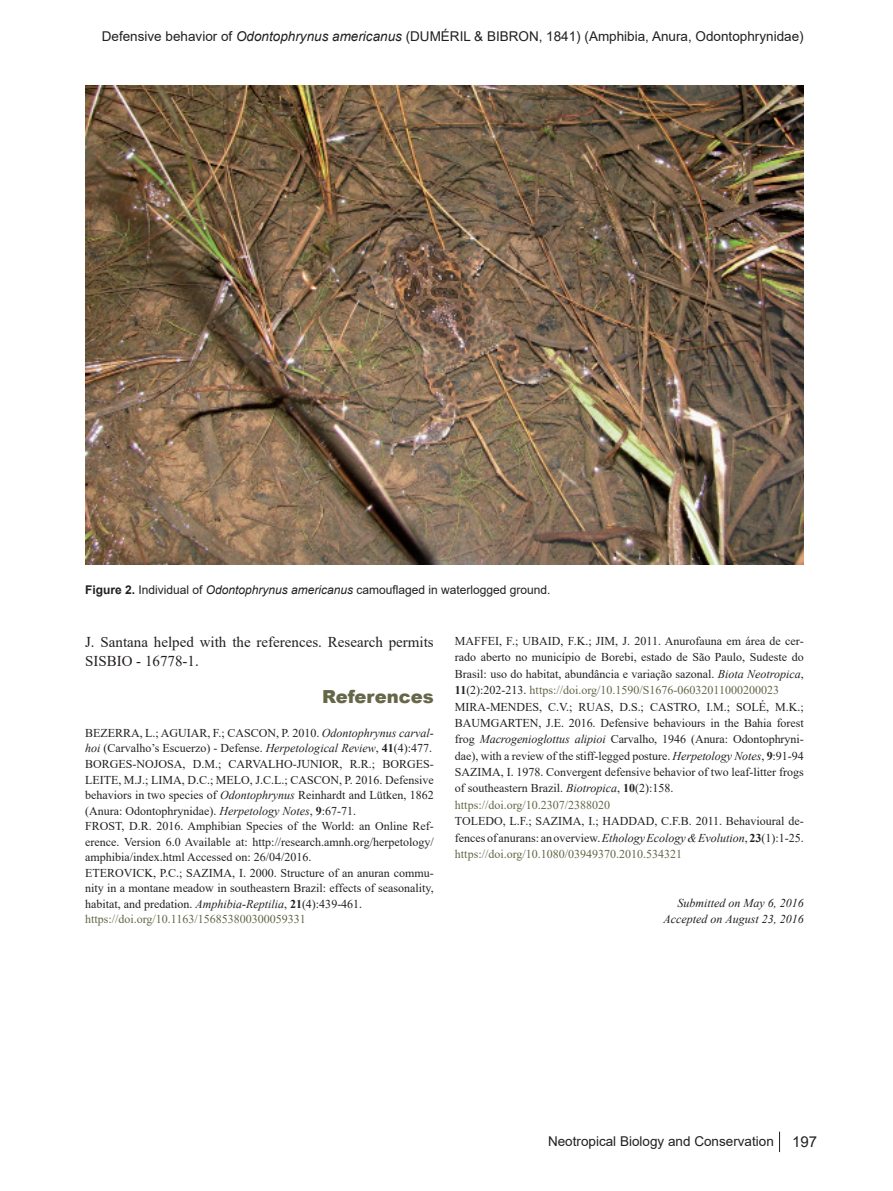
<style>
.page{position:relative;width:893px;height:1191px;background:#fff}
.page>*{position:absolute;margin:0;border:0;box-sizing:border-box;transform-origin:0 0}
.t1{font:900 18px "Arial";color:#666649}
.t2{font:15px/18.6px "Times New Roman";color:#231f20}
.t3{font:13.5px "Arial";color:#231f20}
.t4{font:12px/15.6px "Times New Roman";color:#231f20}
.t5{font:12px "Arial";color:#231f20}
.t6{font:italic 12px/16.4px "Times New Roman";color:#231f20;text-align:right}
.s1{font-style:italic}
.s2{font-weight:700}
.s3{color:#666649}
.s4{font-size:15px}
</style>
<div class="page">
<svg style="left:779px;top:1131px;width:1px;height:21px"></svg>
<img style="left:85px;top:85px;width:719px;height:479px">
<p class="t3" style="left:102px;top:27px;width:703px">Defensive behavior of <span class="s1">Odontophrynus americanus</span> (DUMÉRIL &amp; BIBRON, 1841) (Amphibia, Anura, Odontophrynidae)</p>
<p class="t5" style="left:85px;top:582px;width:467px"><span class="s2">Figure 2.</span> Individual of <span class="s1">Odontophrynus americanus</span> camouflaged in waterlogged ground.</p>
<p class="t2" style="left:85px;top:632px;width:350px">J. Santana helped with the references. Research permits<br>SISBIO - 16778-1.</p>
<h1 class="t1" style="left:322px;top:683px;width:113px">References</h1>
<p class="t4" style="left:85px;top:724px;width:350px">BEZERRA, L.; AGUIAR, F.; CASCON, P. 2010. <span class="s1">Odontophrynus carval&shy;hoi</span> (Carvalho’s Escuerzo) - Defense. <span class="s1">Herpetological Review</span>, <span class="s2">41</span>(4):477.<br>BORGES-NOJOSA, D.M.; CARVALHO-JUNIOR, R.R.; BORGES-LEITE, M.J.; LIMA, D.C.; MELO, J.C.L.; CASCON, P. 2016. Defensive behaviors in two species of <span class="s1">Odontophrynus</span> Reinhardt and Lütken, 1862 (Anura: Odontophrynidae). <span class="s1">Herpetology Notes</span>, <span class="s2">9</span>:67-71.<br>FROST, D.R. 2016. Amphibian Species of the World: an Online Ref&shy;erence. Version 6.0 Available at: http://research.amnh.org/herpetology/ amphibia/index.html Accessed on: 26/04/2016.<br>ETEROVICK, P.C.; SAZIMA, I. 2000. Structure of an anuran commu&shy;nity in a montane meadow in southeastern Brazil: effects of seasonality, habitat, and predation. <span class="s1">Amphibia‐Reptilia</span>, <span class="s2">21</span>(4):439-461. <span class="s3">https://doi.org/10.1163/156853800300059331</span></p>
<p class="t4" style="left:455px;top:632px;width:350px;line-height:16.4px">MAFFEI, F.; UBAID, F.K.; JIM, J. 2011. Anurofauna em área de cer&shy;rado aberto no município de Borebi, estado de São Paulo, Sudeste do Brasil: uso do habitat, abundância e variação sazonal. <span class="s1">Biota Neotropica</span>, <span class="s2">11</span>(2):202-213. <span class="s3">https://doi.org/10.1590/S1676-06032011000200023<br></span>MIRA-MENDES, C.V.; RUAS, D.S.; CASTRO, I.M.; SOLÉ, M.K.; BAUMGARTEN, J.E. 2016. Defensive behaviours in the Bahia forest frog <span class="s1">Macrogenioglottus alipioi</span> Carvalho, 1946 (Anura: Odontophryni&shy;dae), with a review of the stiff-legged posture. <span class="s1">Herpetology Notes</span>, <span class="s2">9</span>:91-94<br>SAZIMA, I. 1978. Convergent defensive behavior of two leaf-litter frogs of southeastern Brazil. <span class="s1">Biotropica</span>, <span class="s2">10</span>(2):158. <span class="s3">https://doi.org/10.2307/2388020</span></p>
<p class="t4" style="left:455px;top:812px;width:350px;line-height:16.4px;text-align:justify">TOLEDO, L.F.; SAZIMA, I.; HADDAD, C.F.B. 2011. Behavioural de&shy;fences of anurans: an overview. <span class="s1">Ethology Ecology &amp; Evolution</span>, <span class="s2">23</span>(1):1-25. <span class="s3">https://doi.org/10.1080/03949370.2010.534321</span></p>
<p class="t6" style="left:664px;top:894px;width:142px">Submitted on May 6, 2016<br>Accepted on August 23, 2016</p>
<p class="t3" style="left:548px;top:1131px;width:271px">Neotropical Biology and Conservation <span class="s4">197</span></p>
</div>
